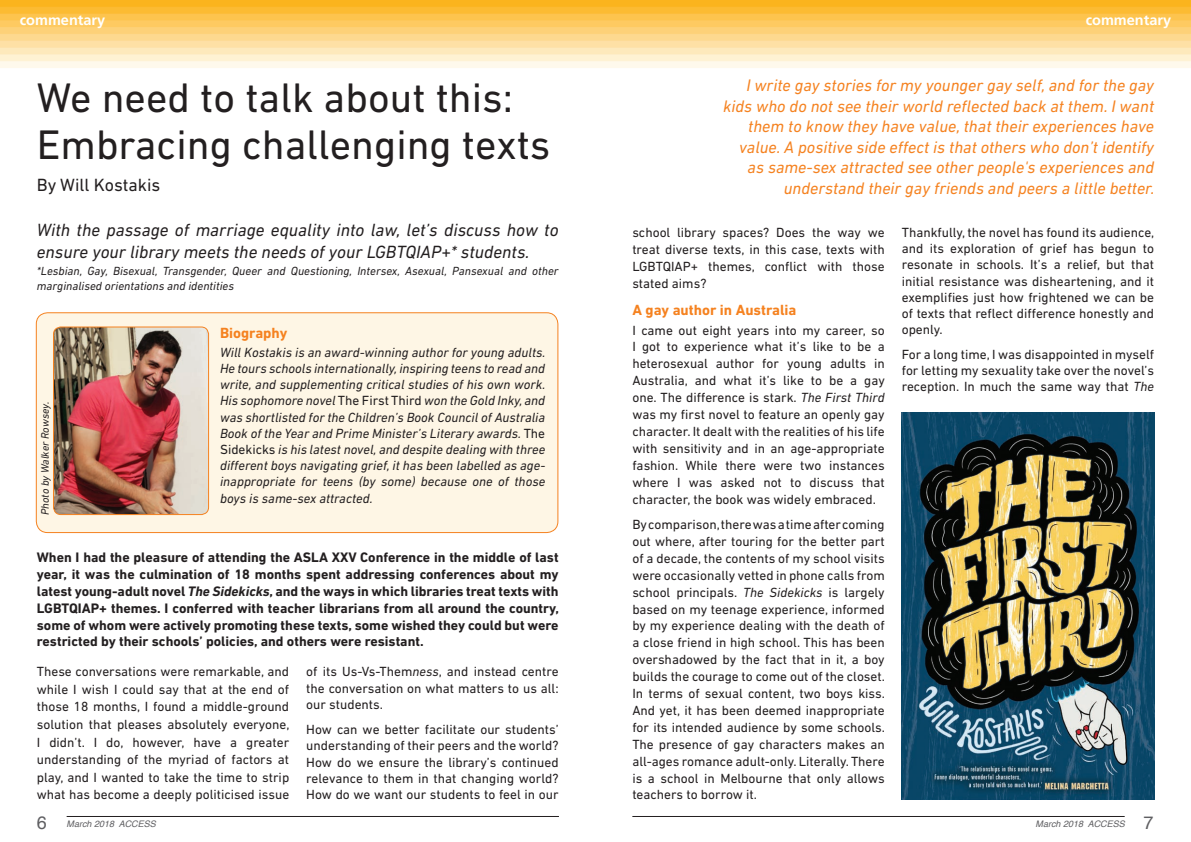
<style>
.page{position:relative;width:1191px;height:842px;background:#fff}
.page>*{position:absolute;margin:0;border:0;box-sizing:border-box;transform-origin:0 0}
.Main_Header_ACCESS{font:42px/47px "DIN Next LT Pro";color:#231f20}
.Galley_ACCESS{font:italic 18px/21.6px "DIN Next LT Pro";color:#231f20}
.Byline_ACCESS{font:18px "DIN Next LT Pro";color:#231f20}
.Galley_ACCESS-2{font:italic 17px/20.4px "DIN Next LT Pro";color:#f58220;text-align:right}
.Subheaders_ACCESS{font:700 15px "DIN Next LT Pro";color:#f58220}
.t1{font:700 14.5px "Frutiger";color:#fff}
.Galley_ACCESS-3{font:700 14px/16.8px "DIN Next LT Pro";color:#231f20;text-align:justify}
.Galley_ACCESS-4{font:13.5px/16.9px "DIN Next LT Pro";color:#231f20;text-align:justify}
.Galley_ACCESS-5{font:italic 13.5px/16.2px "DIN Next LT Pro";color:#231f20;text-align:justify}
.Galley_ACCESS-6{font:italic 12px/14.4px "DIN Next LT Pro";color:#231f20}
.Captions_ACCESS{font:italic 11px "DIN Next LT Pro";color:#231f20}
.t2{font:italic 9px "Helvetica";color:#5f5f62}
.s1{font-style:normal}
.s2{font-style:italic}
.s3{font-style:normal;font-size:18px}
</style>
<div class="page">
<hr style="left:632px;top:816px;width:492px;height:1px;background:#231f20">
<hr style="left:67px;top:816px;width:492px;height:1px;background:#231f20">
<img style="left:0;top:0;width:1191px;height:68px">
<div style="left:36px;top:313px;width:522px;height:219px;background:#fef6e5;border-radius:11px"></div>
<div style="left:36px;top:312px;width:522px;height:221px;border:1px solid #f58220;border-radius:11px"></div>
<img style="left:53px;top:328px;width:155px;height:187px">
<div style="left:53px;top:326px;width:156px;height:189px;border:1px solid #f58220;border-radius:7px"></div>
<img style="left:901px;top:412px;width:253px;height:387px">
<p class="t1" style="left:20px;top:12px;width:87px">commentary</p>
<p class="t1" style="left:1085px;top:12px;width:87px">commentary</p>
<p class="Main_Header_ACCESS" style="left:37px;top:74px;width:515px">We need to talk about this:<br>Embracing challenging texts</p>
<p class="Galley_ACCESS-2" style="left:723px;top:75px;width:432px">I write gay stories for my younger gay self, and for the gay kids who do not see their world reflected back at them. I want them to know they have value, that their experiences have value. A positive side effect is that others who don’t identify as same-sex attracted see other people's experiences and</p>
<p class="Byline_ACCESS" style="left:37px;top:175px;width:125px">By Will Kostakis</p>
<p class="Galley_ACCESS-2" style="left:784px;top:177px;width:372px">understand their gay friends and peers a little better.</p>
<p class="Galley_ACCESS" style="left:37px;top:219px;width:523px">With the passage of marriage equality into law, let’s discuss how to ensure your library meets the needs of your LGBTQIAP+* students.</p>
<p class="Galley_ACCESS-6" style="left:37px;top:264px;width:523px">*Lesbian, Gay, Bisexual, Transgender, Queer and Questioning, Intersex, Asexual, Pansexual and other marginalised orientations and identities</p>
<p class="Subheaders_ACCESS" style="left:220px;top:324px;width:69px">Biography</p>
<p class="Galley_ACCESS-5" style="left:220px;top:344px;width:327px">Will Kostakis is an award-winning author for young adults.<br>He tours schools internationally, inspiring teens to read and write, and supplementing critical studies of his own work.<br>His sophomore novel <span class="s1">The First Third</span> won the Gold Inky, and was shortlisted for the Children’s Book Council of Australia Book of the Year and Prime Minister’s Literary awards. <span class="s1">The Sidekicks</span> is his latest novel, and despite dealing with three different boys navigating grief, it has been labelled as age&shy;inappropriate for teens (by some) because one of those boys is same-sex attracted.</p>
<p class="Captions_ACCESS" style="left:39px;top:515px;width:115px;rotate:-90deg">Photo by Walker Rowsey.</p>
<p class="Galley_ACCESS-3" style="left:37px;top:549px;width:523px">When I had the pleasure of attending the ASLA XXV Conference in the middle of last year, it was the culmination of 18 months spent addressing conferences about my latest young-adult novel <span class="s2">The Sidekicks</span>, and the ways in which libraries treat texts with LGBTQIAP+ themes. I conferred with teacher librarians from all around the country, some of whom were actively promoting these texts, some wished they could but were restricted by their schools’ policies, and others were resistant.</p>
<p class="Galley_ACCESS-4" style="left:37px;top:663px;width:254px;line-height:17.6px">These conversations were remarkable, and while I wish I could say that at the end of those 18 months, I found a middle-ground solution that pleases absolutely everyone, I didn’t. I do, however, have a greater understanding of the myriad of factors at play, and I wanted to take the time to strip what has become a deeply politicised issue</p>
<p class="Galley_ACCESS-4" style="left:306px;top:663px;width:254px;line-height:16.4px">of its Us-Vs-Them<span class="s2">ness</span>, and instead centre the conversation on what matters to us all: our students.</p>
<p class="Galley_ACCESS-4" style="left:306px;top:721px;width:254px;line-height:16.4px">How can we better facilitate our students’ understanding of their peers and the world?<br>How do we ensure the library’s continued relevance to them in that changing world?<br>How do we want our students to feel in our</p>
<p class="Galley_ACCESS-4" style="left:632px;top:224px;width:254px">school library spaces? Does the way we treat diverse texts, in this case, texts with LGBTQIAP+ themes, conflict with those stated aims?</p>
<p class="Subheaders_ACCESS" style="left:632px;top:301px;width:166px">A gay author in Australia</p>
<p class="Galley_ACCESS-4" style="left:632px;top:321px;width:254px">I came out eight years into my career, so I got to experience what it’s like to be a heterosexual author for young adults in Australia, and what it’s like to be a gay one. The difference is stark. <span class="s2">The First Third </span>was my first novel to feature an openly gay character. It dealt with the realities of his life with sensitivity and in an age-appropriate fashion. While there were two instances where I was asked not to discuss that character, the book was widely embraced.</p>
<p class="Galley_ACCESS-4" style="left:632px;top:516px;width:254px">By comparison, there was a time after coming out where, after touring for the better part of a decade, the contents of my school visits were occasionally vetted in phone calls from school principals. <span class="s2">The Sidekicks</span> is largely based on my teenage experience, informed by my experience dealing with the death of a close friend in high school. This has been overshadowed by the fact that in it, a boy builds the courage to come out of the closet.<br>In terms of sexual content, two boys kiss.<br>And yet, it has been deemed inappropriate for its intended audience by some schools.<br>The presence of gay characters makes an all-ages romance adult-only. Literally. There is a school in Melbourne that only allows teachers to borrow it.</p>
<p class="Galley_ACCESS-4" style="left:901px;top:224px;width:254px;line-height:16.2px">Thankfully, the novel has found its audience, and its exploration of grief has begun to resonate in schools. It’s a relief, but that initial resistance was disheartening, and it exemplifies just how frightened we can be of texts that reflect difference honestly and openly.</p>
<p class="Galley_ACCESS-4" style="left:901px;top:346px;width:254px;line-height:16.2px">For a long time, I was disappointed in myself for letting my sexuality take over the novel’s reception. In much the same way that <span class="s2">The</span></p>
<p class="t2" style="left:37px;top:816px;width:120px"><span class="s3">6</span> March 2018 ACCESS</p>
<p class="t2" style="left:1035px;top:816px;width:119px">March 2018 ACCESS <span class="s3">7</span></p>
</div>
